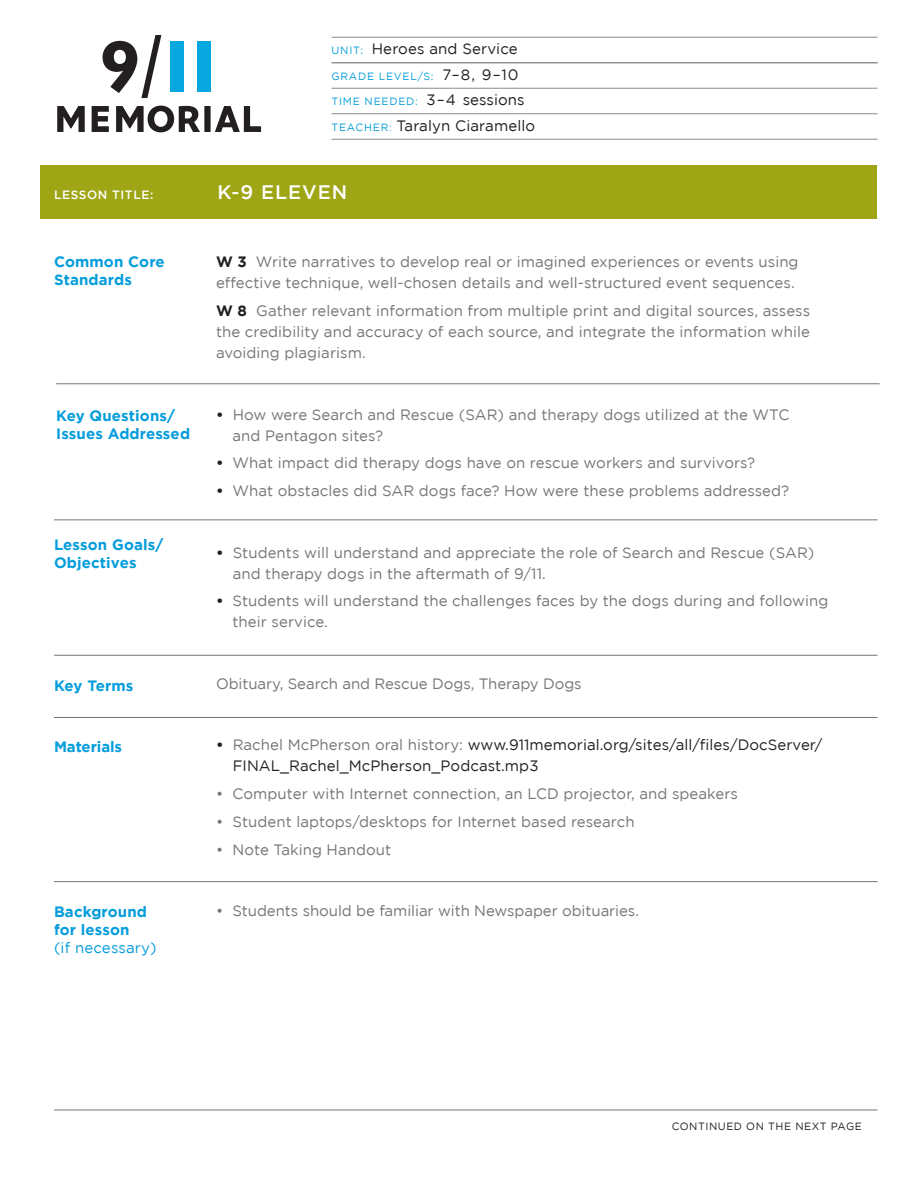
<style>
.page{position:relative;width:918px;height:1188px;background:#fff}
.page>*{position:absolute;margin:0;border:0;box-sizing:border-box;transform-origin:0 0}
.t1{font:500 19.5px "Gotham";letter-spacing:.05em;color:#fff}
.t2{font:15px/21px "Gotham";letter-spacing:.005em;color:#757679}
.t3{font:15px/21px "Gotham";letter-spacing:.005em;color:#231f20}
.t4{font:700 15px/18px "Gotham";letter-spacing:.01em;color:#069ddc}
.t5{font:15px/18px "Gotham";letter-spacing:.01em;color:#069ddc}
.t6{font:500 12px "Gotham";letter-spacing:.05em;color:#fff}
.t7{font:10.5px "Gotham";letter-spacing:.075em;color:#069ddc}
.t8{font:10.5px "Gotham";letter-spacing:.05em;color:#231f20}
.s1{font-size:10.5px;color:#069ddc}
.s2{font-size:15px;color:#231f20}
.s3{font-size:10.5px;color:#62b6e6}
.s4{font-weight:700;color:#231f20}
.s5{font-weight:700}
.s6{color:#757679}
</style>
<div class="page">
<hr style="left:332px;top:37px;width:545px;height:1px;background:#8a8c8f">
<hr style="left:332px;top:62px;width:545px;height:1px;background:#8a8c8f">
<hr style="left:332px;top:88px;width:545px;height:1px;background:#8a8c8f">
<hr style="left:332px;top:113px;width:545px;height:1px;background:#8a8c8f">
<hr style="left:332px;top:139px;width:545px;height:1px;background:#8a8c8f">
<div style="left:40px;top:165px;width:838px;height:54px;background:#9ea615"></div>
<hr style="left:54px;top:519px;width:824px;height:1px;background:#757679">
<hr style="left:56px;top:383px;width:824px;height:1px;background:#757679">
<hr style="left:54px;top:655px;width:824px;height:1px;background:#757679">
<hr style="left:54px;top:717px;width:824px;height:1px;background:#757679">
<hr style="left:54px;top:881px;width:824px;height:1px;background:#757679">
<hr style="left:54px;top:1110px;width:824px;height:1px;background:#757679">
<svg style="left:92px;top:106px;width:17px;height:26px"></svg>
<svg style="left:57px;top:106px;width:28px;height:26px"></svg>
<div style="left:171px;top:41px;width:13px;height:51px;background:#08a7e0"></div>
<div style="left:197px;top:41px;width:14px;height:51px;background:#08a7e0"></div>
<svg style="left:103px;top:35px;width:58px;height:63px"></svg>
<svg style="left:116px;top:106px;width:145px;height:26px"></svg>
<p class="t3" style="left:332px;top:38px;width:188px"><span class="s1">UNIT:</span> Heroes and Service</p>
<p class="t7" style="left:332px;top:70px;width:189px">GRADE LEVEL/S: <span class="s2">7–8, 9–10</span></p>
<p class="t7" style="left:332px;top:96px;width:195px">TIME NEEDED: <span class="s2">3–4 sessions</span></p>
<p class="t3" style="left:332px;top:115px;width:205px"><span class="s1">TEACHER</span><span class="s3">:</span> Taralyn Ciaramello</p>
<p class="t6" style="left:54px;top:188px;width:101px">LESSON TITLE:</p>
<p class="t1" style="left:218px;top:181px;width:131px">K-9 ELEVEN</p>
<p class="t4" style="left:54px;top:253px;width:112px">Common Core<br>Standards</p>
<p class="t2" style="left:216px;top:251px;width:584px"><span class="s4">W 3</span> Write narratives to develop real or imagined experiences or events using effective technique, well-chosen details and well-structured event sequences.</p>
<p class="t2" style="left:216px;top:300px;width:596px;text-align:justify"><span class="s4">W 8</span> Gather relevant information from multiple print and digital sources, assess the credibility and accuracy of each source, and integrate the information while avoiding plagiarism.</p>
<p class="t4" style="left:56px;top:406px;width:135px">Key Questions/<br>Issues Addressed</p>
<p class="t2" style="left:232px;top:404px;width:558px;text-indent:-16px"><span class="s4">•</span> How were Search and Rescue (SAR) and therapy dogs utilized at the WTC and Pentagon sites?</p>
<p class="t2" style="left:216px;top:452px;width:541px"><span class="s4">•</span> What impact did therapy dogs have on rescue workers and survivors?</p>
<p class="t2" style="left:216px;top:480px;width:575px"><span class="s4">•</span> What obstacles did SAR dogs face? How were these problems addressed?</p>
<p class="t4" style="left:54px;top:536px;width:111px">Lesson Goals/<br>Objectives</p>
<p class="t2" style="left:233px;top:542px;width:583px;text-indent:-17px"><span class="s4">•</span> Students will understand and appreciate the role of Search and Rescue (SAR) and therapy dogs in the aftermath of 9/11.</p>
<p class="t2" style="left:232px;top:590px;width:597px;text-indent:-16px"><span class="s4">•</span> Students will understand the challenges faces by the dogs during and following their service.</p>
<p class="t4" style="left:54px;top:677px;width:81px">Key Terms</p>
<p class="t2" style="left:216px;top:673px;width:367px">Obituary, Search and Rescue Dogs, Therapy Dogs</p>
<p class="t4" style="left:54px;top:737px;width:70px">Materials</p>
<p class="t3" style="left:233px;top:734px;width:591px;text-indent:-17px"><span class="s5">•</span> <span class="s6">Rachel McPherson oral history:</span> www.911memorial.org/sites/all/files/DocServer/<br>FINAL_Rachel_McPherson_Podcast.mp3</p>
<p class="t2" style="left:216px;top:783px;width:524px">• Computer with Internet connection, an LCD projector, and speakers</p>
<p class="t2" style="left:216px;top:811px;width:420px">• Student laptops/desktops for Internet based research</p>
<p class="t2" style="left:216px;top:839px;width:177px">• Note Taking Handout</p>
<p class="t4" style="left:54px;top:902px;width:95px">Background</p>
<p class="t2" style="left:216px;top:900px;width:425px">• Students should be familiar with Newspaper obituaries.</p>
<p class="t5" style="left:54px;top:921px;width:104px"><span class="s5">for lesson<br></span>(if necessary)</p>
<p class="t8" style="left:672px;top:1121px;width:192px">CONTINUED ON THE NEXT PAGE</p>
</div>
